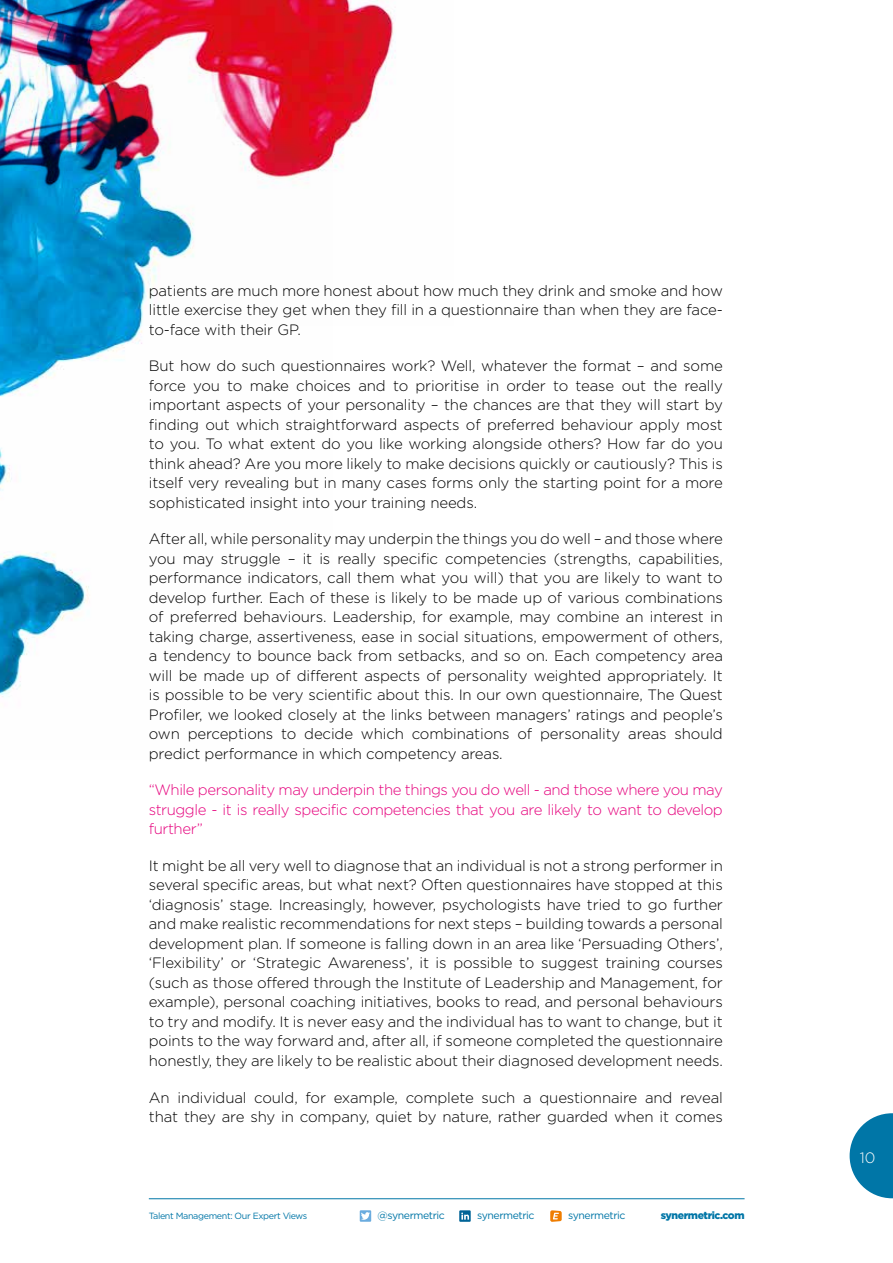
<style>
.page{position:relative;width:893px;height:1263px;background:#fff}
.page>*{position:absolute;margin:0;border:0;box-sizing:border-box;transform-origin:0 0}
.t1{font:300 15px/19.5px "Gotham HTF";letter-spacing:-.01em;color:#000;text-align:justify}
.t2{font:300 15px/19.5px "Gotham HTF";letter-spacing:-.03em;color:#e6007d;text-align:justify}
.t3{font:300 15px "Gotham HTF";color:#fff}
.t4{font:10.5px "Gotham";letter-spacing:-.04em;color:#0076a7}
.t5{font:900 10.5px "Gotham HTF";letter-spacing:-.04em;color:#0076a7}
.t6{font:9px "Gotham";letter-spacing:-.04em;color:#0076a7}
</style>
<div class="page">
<svg style="left:850px;top:1113px;width:43px;height:85px"></svg>
<hr style="left:149px;top:1198px;width:596px;height:1px;background:#0076a7">
<svg style="left:360px;top:1210px;width:11px;height:12px"></svg>
<svg style="left:459px;top:1210px;width:12px;height:12px"></svg>
<svg style="left:550px;top:1210px;width:12px;height:12px"></svg>
<img style="left:0;top:326px;width:142px;height:371px">
<img style="left:0;top:0;width:396px;height:326px">
<p class="t1" style="left:149px;top:281px;width:576px">patients are much more honest about how much they drink and smoke and how little exercise they get when they fill in a questionnaire than when they are face&shy;to-face with their GP.</p>
<p class="t1" style="left:149px;top:356px;width:576px">But how do such questionnaires work? Well, whatever the format – and some force you to make choices and to prioritise in order to tease out the really important aspects of your personality – the chances are that they will start by finding out which straightforward aspects of preferred behaviour apply most to you. To what extent do you like working alongside others? How far do you think ahead? Are you more likely to make decisions quickly or cautiously? This is itself very revealing but in many cases forms only the starting point for a more sophisticated insight into your training needs.</p>
<p class="t1" style="left:149px;top:529px;width:576px">After all, while personality may underpin the things you do well – and those where you may struggle – it is really specific competencies (strengths, capabilities, performance indicators, call them what you will) that you are likely to want to develop further. Each of these is likely to be made up of various combinations of preferred behaviours. Leadership, for example, may combine an interest in taking charge, assertiveness, ease in social situations, empowerment of others, a tendency to bounce back from setbacks, and so on. Each competency area will be made up of different aspects of personality weighted appropriately. It is possible to be very scientific about this. In our own questionnaire, The Quest Profiler, we looked closely at the links between managers’ ratings and people’s own perceptions to decide which combinations of personality areas should predict performance in which competency areas.</p>
<p class="t2" style="left:149px;top:780px;width:575px">“While personality may underpin the things you do well - and those where you may struggle - it is really specific competencies that you are likely to want to develop further”</p>
<p class="t1" style="left:149px;top:856px;width:576px">It might be all very well to diagnose that an individual is not a strong performer in several specific areas, but what next? Often questionnaires have stopped at this ‘diagnosis’ stage. Increasingly, however, psychologists have tried to go further and make realistic recommendations for next steps – building towards a personal development plan. If someone is falling down in an area like ‘Persuading Others’, ‘Flexibility’ or ‘Strategic Awareness’, it is possible to suggest training courses (such as those offered through the Institute of Leadership and Management, for example), personal coaching initiatives, books to read, and personal behaviours to try and modify. It is never easy and the individual has to want to change, but it points to the way forward and, after all, if someone completed the questionnaire honestly, they are likely to be realistic about their diagnosed development needs.</p>
<p class="t1" style="left:149px;top:1087px;width:575px">An individual could, for example, complete such a questionnaire and reveal that they are shy in company, quiet by nature, rather guarded when it comes</p>
<p class="t6" style="left:149px;top:1211px;width:160px">Talent Management: Our Expert Views</p>
<p class="t4" style="left:378px;top:1210px;width:69px">@synermetric</p>
<p class="t4" style="left:477px;top:1209px;width:59px">synermetric</p>
<p class="t4" style="left:568px;top:1209px;width:59px">synermetric</p>
<p class="t5" style="left:661px;top:1209px;width:85px">synermetric.com</p>
<p class="t3" style="left:860px;top:1149px;width:17px">10</p>
</div>
